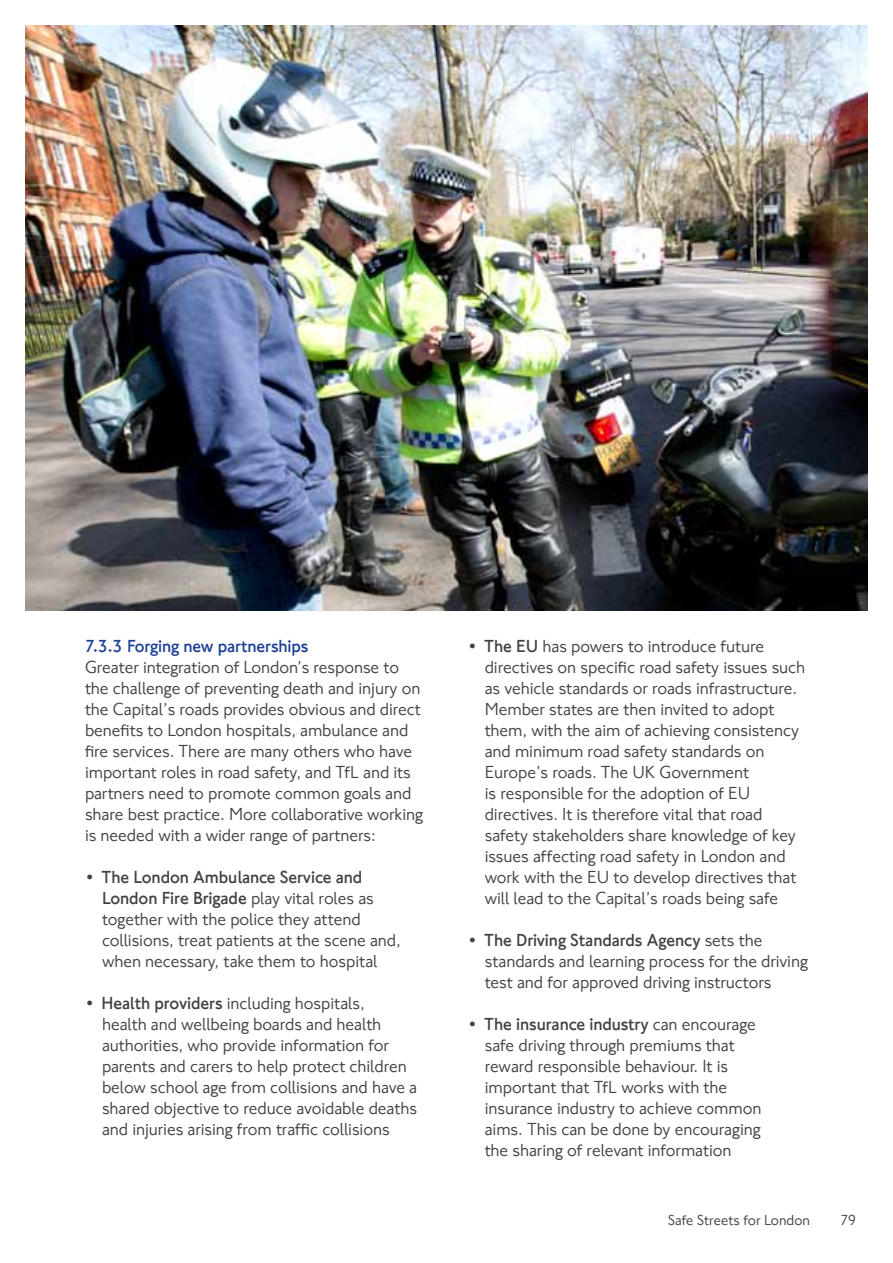
<style>
.page{position:relative;width:893px;height:1263px;background:#fff}
.page>*{position:absolute;margin:0;border:0;box-sizing:border-box;transform-origin:0 0}
.t1{font:18px/21px "NJ Font";letter-spacing:-.005em;color:#414042}
.t2{font:700 18px "NJ Font";letter-spacing:-.005em;color:#1c3e94}
.t3{font:15px "NJ Font";color:#414042}
.s1{font-weight:700}
</style>
<div class="page">
<img style="left:26px;top:26px;width:841px;height:584px">
<p class="t2" style="left:85px;top:635px;width:225px">7.3.3 Forging new partnerships</p>
<p class="t1" style="left:85px;top:657px;width:339px">Greater integration of London’s response to the challenge of preventing death and injury on the Capital’s roads provides obvious and direct benefits to London hospitals, ambulance and fire services. There are many others who have important roles in road safety, and TfL and its partners need to promote common goals and share best practice. More collaborative working is needed with a wider range of partners:</p>
<p class="t1" style="left:102px;top:867px;width:300px;text-indent:-15px"><span class="s1">• The London Ambulance Service and London Fire Brigade</span> play vital roles as together with the police they attend collisions, treat patients at the scene and, when necessary, take them to hospital</p>
<p class="t1" style="left:102px;top:993px;width:317px;text-indent:-15px"><span class="s1">• Health providers</span> including hospitals,<br>health and wellbeing boards and health authorities, who provide information for parents and carers to help protect children below school age from collisions and have a shared objective to reduce avoidable deaths and injuries arising from traffic collisions</p>
<p class="t1" style="left:485px;top:636px;width:322px;text-indent:-15px"><span class="s1">• The EU</span> has powers to introduce future directives on specific road safety issues such as vehicle standards or roads infrastructure.<br>Member states are then invited to adopt them, with the aim of achieving consistency and minimum road safety standards on Europe’s roads. The UK Government<br>is responsible for the adoption of EU directives. It is therefore vital that road safety stakeholders share knowledge of key issues affecting road safety in London and work with the EU to develop directives that will lead to the Capital’s roads being safe</p>
<p class="t1" style="left:485px;top:930px;width:325px;text-indent:-15px"><span class="s1">• The Driving Standards Agency</span> sets the standards and learning process for the driving test and for approved driving instructors</p>
<p class="t1" style="left:485px;top:1014px;width:278px;text-indent:-15px"><span class="s1">• The insurance industry</span> can encourage safe driving through premiums that reward responsible behaviour. It is important that TfL works with the insurance industry to achieve common aims. This can be done by encouraging the sharing of relevant information</p>
<p class="t3" style="left:668px;top:1211px;width:144px">Safe Streets for London</p>
<p class="t3" style="left:841px;top:1211px;width:17px">79</p>
</div>
